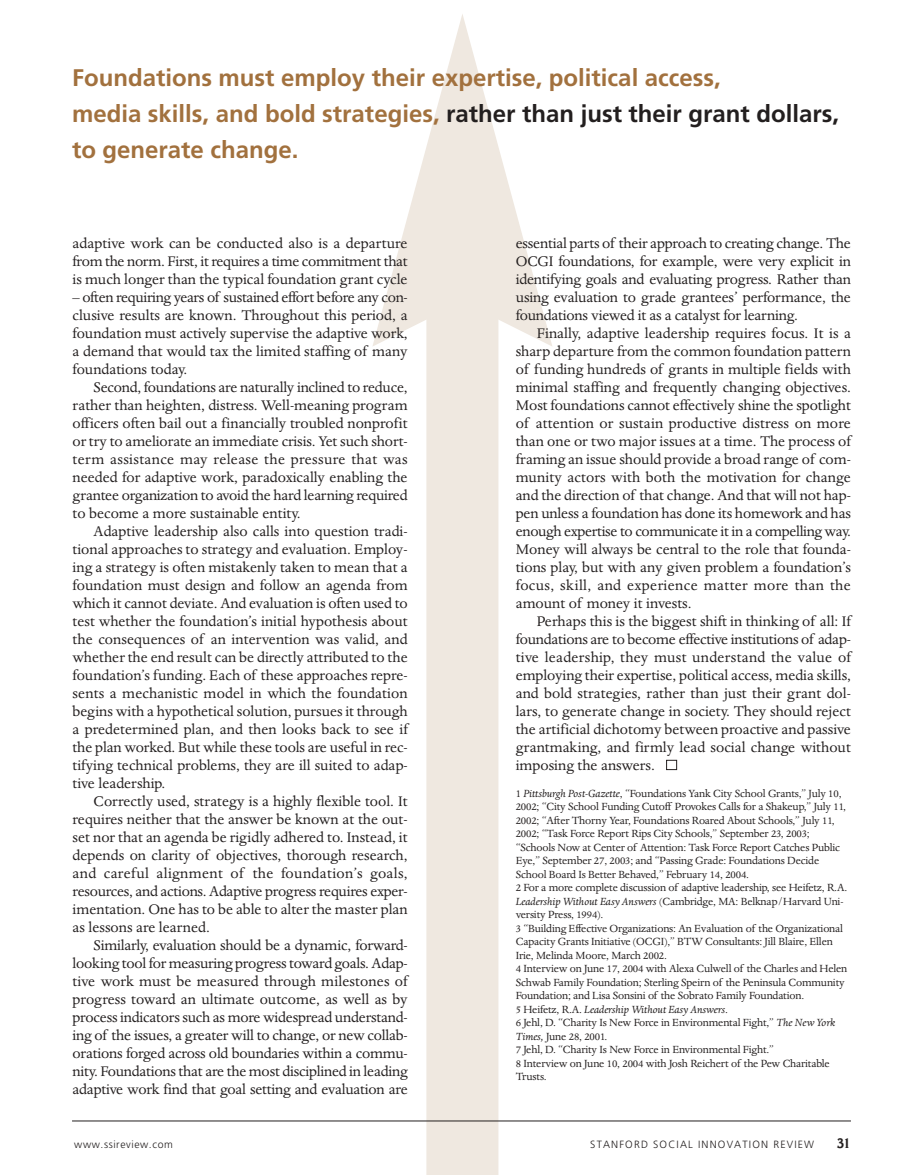
<style>
.page{position:relative;width:905px;height:1175px;background:#fff}
.page>*{position:absolute;margin:0;border:0;box-sizing:border-box;transform-origin:0 0}
.t1{font:700 24px/36px "Frutiger LT Std";color:#a2713e}
.t2{font:16.2px/18px "Dante MT Std";color:#231f1f;text-align:justify}
.t3{font:700 13.5px "Cantoria MT Std";color:#231f1f}
.t4{font:12px/13.5px "Dante MT Std";letter-spacing:-.015em;color:#231f1f}
.t5{font:300 10.5px "Frutiger LT Std";letter-spacing:.11em;color:#231f1f}
.t6{font:300 10.5px "Frutiger LT Std";letter-spacing:.055em;color:#231f1f}
.s1{color:#231f1f}
.s2{font-style:italic}
</style>
<div class="page">
<div style="left:426px;top:284px;width:72px;height:890px;background:#efe8e0"></div>
<svg style="left:373px;top:14px;width:179px;height:332px"></svg>
<svg style="left:72px;top:760px;width:779px;height:361px"></svg>
<h1 class="t1" style="left:72px;top:62px;width:768px">Foundations must employ their expertise, political access,<br>media skills, and bold strategies, <span class="s1">rather than just their grant dollars, </span>to generate change.</h1>
<p class="t2" style="left:73px;top:235px;width:336px">adaptive work can be conducted also is a departure from the norm. First, it requires a time commitment that is much longer than the typical foundation grant cycle</p>
<p class="t2" style="left:73px;top:289px;width:337px">– often requiring years of sustained effort before any con&shy;clusive results are known. Throughout this period, a foundation must actively supervise the adaptive work, a demand that would tax the limited staffing of many foundations today.</p>
<p class="t2" style="left:73px;top:379px;width:336px;text-indent:21px">Second, foundations are naturally inclined to reduce, rather than heighten, distress. Well-meaning program officers often bail out a financially troubled nonprofit or try to ameliorate an immediate crisis. Yet such short&shy;term assistance may release the pressure that was needed for adaptive work, paradoxically enabling the grantee organization to avoid the hard learning required to become a more sustainable entity.</p>
<p class="t2" style="left:73px;top:523px;width:337px;text-indent:21px">Adaptive leadership also calls into question tradi&shy;tional approaches to strategy and evaluation. Employ&shy;ing a strategy is often mistakenly taken to mean that a foundation must design and follow an agenda from which it cannot deviate. And evaluation is often used to test whether the foundation’s initial hypothesis about the consequences of an intervention was valid, and whether the end result can be directly attributed to the foundation’s funding. Each of these approaches repre&shy;sents a mechanistic model in which the foundation begins with a hypothetical solution, pursues it through a predetermined plan, and then looks back to see if the plan worked. But while these tools are useful in rec&shy;tifying technical problems, they are ill suited to adap&shy;tive leadership.</p>
<p class="t2" style="left:73px;top:793px;width:337px;text-indent:21px">Correctly used, strategy is a highly flexible tool. It requires neither that the answer be known at the out&shy;set nor that an agenda be rigidly adhered to. Instead, it depends on clarity of objectives, thorough research, and careful alignment of the foundation’s goals, resources, and actions. Adaptive progress requires exper&shy;imentation. One has to be able to alter the master plan as lessons are learned.</p>
<p class="t2" style="left:73px;top:937px;width:336px;text-indent:21px">Similarly, evaluation should be a dynamic, forward&shy;looking tool for measuring progress toward goals. Adap&shy;tive work must be measured through milestones of progress toward an ultimate outcome, as well as by process indicators such as more widespread understand&shy;ing of the issues, a greater will to change, or new collab&shy;orations forged across old boundaries within a commu&shy;nity. Foundations that are the most disciplined in leading adaptive work find that goal setting and evaluation are</p>
<p class="t2" style="left:516px;top:235px;width:336px">essential parts of their approach to creating change. The OCGI foundations, for example, were very explicit in identifying goals and evaluating progress. Rather than using evaluation to grade grantees’ performance, the foundations viewed it as a catalyst for learning.</p>
<p class="t2" style="left:516px;top:325px;width:337px;text-indent:21px">Finally, adaptive leadership requires focus. It is a sharp departure from the common foundation pattern of funding hundreds of grants in multiple fields with minimal staffing and frequently changing objectives.<br>Most foundations cannot effectively shine the spotlight of attention or sustain productive distress on more than one or two major issues at a time. The process of framing an issue should provide a broad range of com&shy;munity actors with both the motivation for change and the direction of that change. And that will not hap&shy;pen unless a foundation has done its homework and has enough expertise to communicate it in a compelling way.<br>Money will always be central to the role that founda&shy;tions play, but with any given problem a foundation’s focus, skill, and experience matter more than the amount of money it invests.</p>
<p class="t2" style="left:516px;top:613px;width:337px;text-indent:21px">Perhaps this is the biggest shift in thinking of all: If foundations are to become effective institutions of adap&shy;tive leadership, they must understand the value of employing their expertise, political access, media skills, and bold strategies, rather than just their grant dol&shy;lars, to generate change in society. They should reject the artificial dichotomy between proactive and passive grantmaking, and firmly lead social change without imposing the answers.</p>
<p class="t4" style="left:515px;top:787px;width:333px">1 <span class="s2">Pittsburgh Post-Gazette</span>, “Foundations Yank City School Grants,” July 10, 2002; “City School Funding Cutoff Provokes Calls for a Shakeup,” July 11, 2002; “After Thorny Year, Foundations Roared About Schools,” July 11, 2002; “Task Force Report Rips City Schools,” September 23, 2003; “Schools Now at Center of Attention: Task Force Report Catches Public Eye,” September 27, 2003; and “Passing Grade: Foundations Decide School Board Is Better Behaved,” February 14, 2004.<br>2 For a more complete discussion of adaptive leadership, see Heifetz, R.A.<br><span class="s2">Leadership Without Easy Answers</span> (Cambridge, MA: Belknap/Harvard Uni&shy;versity Press, 1994).<br>3 “Building Effective Organizations: An Evaluation of the Organizational Capacity Grants Initiative (OCGI),” BTW Consultants: Jill Blaire, Ellen Irie, Melinda Moore, March 2002.<br>4 Interview on June 17, 2004 with Alexa Culwell of the Charles and Helen Schwab Family Foundation; Sterling Speirn of the Peninsula Community Foundation; and Lisa Sonsini of the Sobrato Family Foundation.<br>5 Heifetz, R.A. <span class="s2">Leadership Without Easy Answers</span>.<br>6 Jehl, D. “Charity Is New Force in Environmental Fight,” <span class="s2">The New York Times,</span> June 28, 2001.<br>7 Jehl, D. “Charity Is New Force in Environmental Fight.”<br>8 Interview on June 10, 2004 with Josh Reichert of the Pew Charitable Trusts.</p>
<p class="t6" style="left:74px;top:1139px;width:100px">www.ssireview.com</p>
<p class="t5" style="left:590px;top:1139px;width:225px">STANFORD SOCIAL INNOVATION REVIEW</p>
<p class="t3" style="left:836px;top:1138px;width:15px">31</p>
</div>
